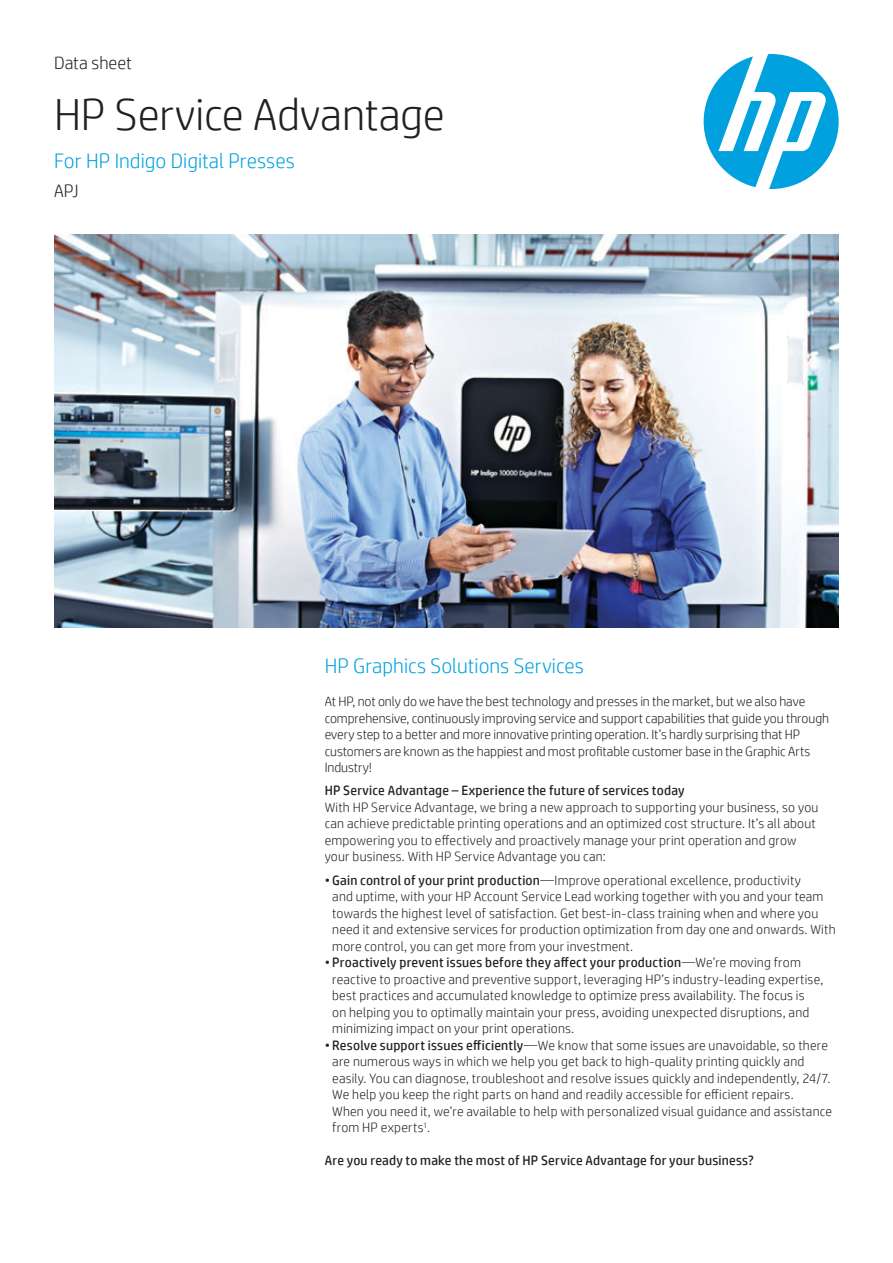
<style>
.page{position:relative;width:893px;height:1263px;background:#fff}
.page>*{position:absolute;margin:0;border:0;box-sizing:border-box;transform-origin:0 0}
.t1{font:300 45px "HP Simplified";letter-spacing:-.005em;color:#231f20}
.t2{font:300 21px "HP Simplified";color:#00a1de}
.t3{font:300 18px "HP Simplified";color:#231f20}
.t4{font:300 13.5px/16.5px "HP Simplified";letter-spacing:.015em;color:#231f20}
.t5{font:300 13.5px/16.5px "HP Simplified";letter-spacing:-.005em;color:#231f20}
.t6{font:13.5px "HP Simplified";letter-spacing:.015em;color:#231f20}
.s1{font-weight:400}
</style>
<div class="page">
<svg style="left:704px;top:54px;width:135px;height:135px"></svg>
<img style="left:54px;top:235px;width:785px;height:393px">
<h3 class="t3" style="left:54px;top:51px;width:79px">Data sheet</h3>
<h1 class="t1" style="left:54px;top:85px;width:392px">HP Service Advantage</h1>
<h2 class="t2" style="left:54px;top:147px;width:242px">For HP Indigo Digital Presses</h2>
<h3 class="t3" style="left:54px;top:179px;width:26px">APJ</h3>
<h2 class="t2" style="left:325px;top:652px;width:261px">HP Graphics Solutions Services</h2>
<p class="t5" style="left:325px;top:693px;width:506px">At HP, not only do we have the best technology and presses in the market, but we also have comprehensive, continuously improving service and support capabilities that guide you through every step to a better and more innovative printing operation. It’s hardly surprising that HP customers are known as the happiest and most profitable customer base in the Graphic Arts Industry!</p>
<p class="t6" style="left:325px;top:782px;width:361px">HP Service Advantage – Experience the future of services today</p>
<p class="t4" style="left:325px;top:798px;width:495px">With HP Service Advantage, we bring a new approach to supporting your business, so you can achieve predictable printing operations and an optimized cost structure. It’s all about empowering you to effectively and proactively manage your print operation and grow your business. With HP Service Advantage you can:</p>
<p class="t4" style="left:332px;top:871px;width:505px;text-indent:-8px">• <span class="s1">Gain control of your print production</span>—Improve operational excellence, productivity<br>and uptime, with your HP Account Service Lead working together with you and your team towards the highest level of satisfaction. Get best-in-class training when and where you need it and extensive services for production optimization from day one and onwards. With more control, you can get more from your investment.</p>
<p class="t4" style="left:332px;top:954px;width:493px;text-indent:-8px">• <span class="s1">Proactively prevent issues before they affect your production</span>—We’re moving from reactive to proactive and preventive support, leveraging HP’s industry-leading expertise, best practices and accumulated knowledge to optimize press availability. The focus is<br>on helping you to optimally maintain your press, avoiding unexpected disruptions, and minimizing impact on your print operations.</p>
<p class="t4" style="left:332px;top:1036px;width:501px;text-indent:-8px">• <span class="s1">Resolve support issues efficiently</span>—We know that some issues are unavoidable, so there are numerous ways in which we help you get back to high-quality printing quickly and easily. You can diagnose, troubleshoot and resolve issues quickly and independently, 24/7.<br>We help you keep the right parts on hand and readily accessible for efficient repairs.<br>When you need it, we’re available to help with personalized visual guidance and assistance from HP experts<sup>1</sup>.</p>
<p class="t6" style="left:325px;top:1151px;width:431px">Are you ready to make the most of HP Service Advantage for your business?</p>
</div>
